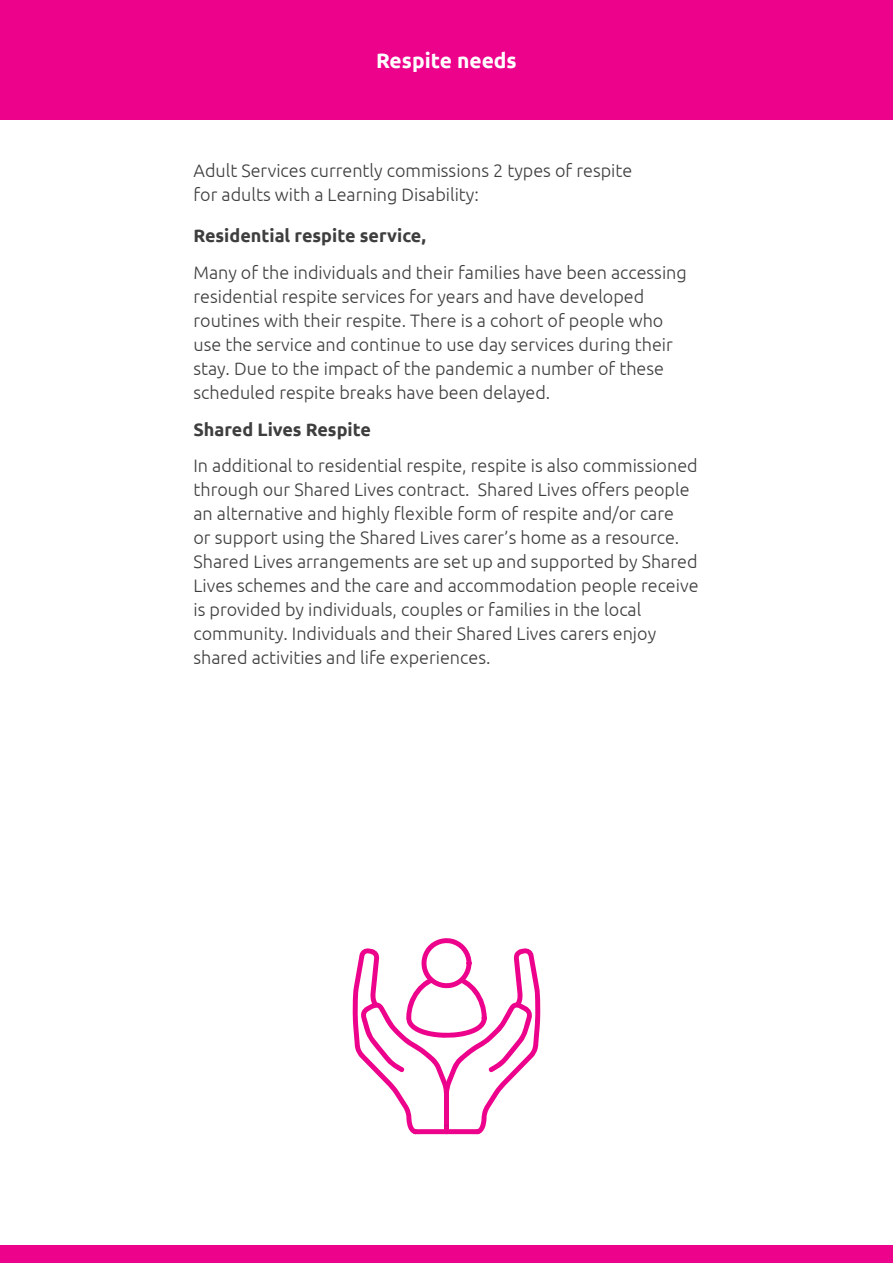
<style>
.page{position:relative;width:893px;height:1263px;background:#fff}
.page>*{position:absolute;margin:0;border:0;box-sizing:border-box;transform-origin:0 0}
.t1{font:700 21px "Ubuntu";color:#fff}
.t2{font:300 18px/24px "Ubuntu";color:#3e3e3f}
.t3{font:700 18px "Ubuntu";color:#3e3e3f}
</style>
<div class="page">
<div style="left:0;top:0;width:893px;height:119px;background:#ed028c"></div>
<div style="left:0;top:1246px;width:893px;height:17px;background:#ed028c"></div>
<svg style="left:353px;top:938px;width:187px;height:196px"></svg>
<p class="t1" style="left:376px;top:47px;width:142px">Respite needs</p>
<p class="t2" style="left:193px;top:158px;width:440px">Adult Services currently commissions 2 types of respite for adults with a Learning Disability:</p>
<p class="t3" style="left:193px;top:225px;width:234px">Residential respite service,</p>
<p class="t2" style="left:193px;top:260px;width:495px">Many of the individuals and their families have been accessing residential respite services for years and have developed routines with their respite. There is a cohort of people who use the service and continue to use day services during their stay. Due to the impact of the pandemic a number of these scheduled respite breaks have been delayed.</p>
<p class="t3" style="left:193px;top:418px;width:179px">Shared Lives Respite</p>
<p class="t2" style="left:193px;top:453px;width:507px">In additional to residential respite, respite is also commissioned through our Shared Lives contract. Shared Lives offers people an alternative and highly flexible form of respite and/or care<br>or support using the Shared Lives carer’s home as a resource.<br>Shared Lives arrangements are set up and supported by Shared Lives schemes and the care and accommodation people receive is provided by individuals, couples or families in the local community. Individuals and their Shared Lives carers enjoy shared activities and life experiences.</p>
</div>
